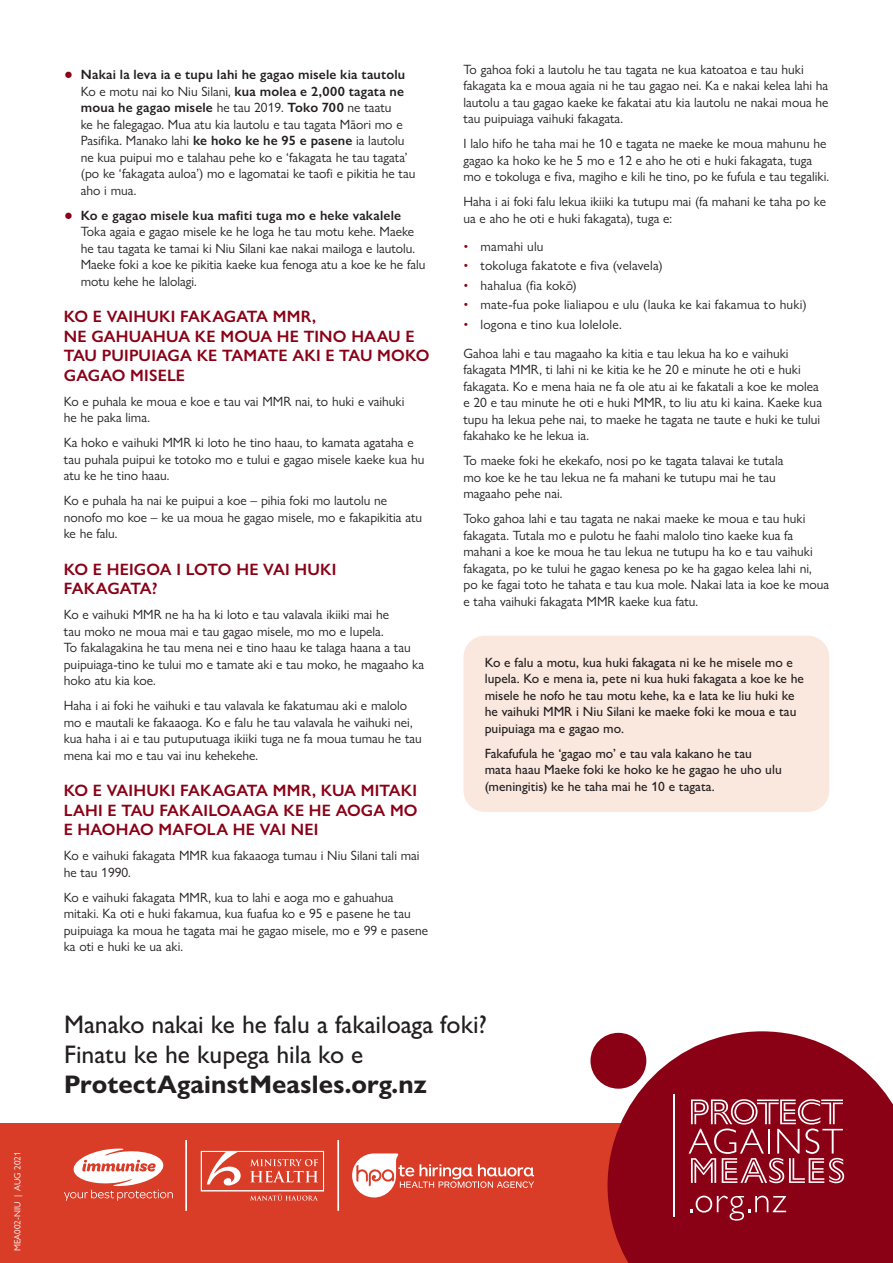
<style>
.page{position:relative;width:893px;height:1263px;background:#fff}
.page>*{position:absolute;margin:0;border:0;box-sizing:border-box;transform-origin:0 0}
.Visit{font:700 25.5px/30px "Gill Sans Nova";letter-spacing:.005em;color:#231f20}
.Visit-2{font:500 25.5px "Gill Sans Nova";color:#231f20}
.Subhead_1{font:600 16.5px/19.5px "Gill Sans Nova";letter-spacing:.01em;color:#8a0116}
.Body_text{font:13.5px/16.5px "Gill Sans Nova";color:#231f20}
.Body_indent{font:13.5px/16.5px "Gill Sans Nova";color:#231f20}
.Body_text-2{font:500 13.5px/16.5px "Gill Sans Nova";color:#231f20}
.Body_bullet{font:13.5px "Gill Sans Nova";letter-spacing:.015em;color:#231f20}
.Body_bullet_Subhead{font:600 13.5px "Gill Sans Nova";letter-spacing:.015em;color:#231f20}
.Doc_Code{font:9px "Gill Sans Nova";color:#fff}
.s1{font-weight:700;font-size:21px;color:#8a0116}
.s2{font-weight:600}
.s3{color:#8a0116}
.s4{font-weight:500}
</style>
<div class="page">
<div style="left:0;top:1123px;width:893px;height:140px;background:#d93c27"></div>
<hr style="left:337px;top:1140px;width:2px;height:71px;background:#fff">
<hr style="left:185px;top:1140px;width:2px;height:71px;background:#fff">
<svg style="left:352px;top:1153px;width:182px;height:44px"></svg>
<svg style="left:250px;top:1159px;width:68px;height:23px"></svg>
<svg style="left:250px;top:1194px;width:68px;height:6px"></svg>
<svg style="left:207px;top:1153px;width:34px;height:32px"></svg>
<div style="left:201px;top:1151px;width:123px;height:40px;border:1px solid #fff"></div>
<svg style="left:64px;top:1148px;width:109px;height:53px"></svg>
<svg style="left:608px;top:1031px;width:285px;height:232px;background:#992032"></svg>
<svg style="left:689px;top:1099px;width:155px;height:84px;background:#a53d4d"></svg>
<svg style="left:690px;top:1196px;width:96px;height:24px;background:#9e2d3e"></svg>
<hr style="left:673px;top:1094px;width:2px;height:123px;background:#fff">
<div style="left:590px;top:1033px;width:56px;height:56px;background:#8a0116;border-radius:50%"></div>
<div style="left:463px;top:636px;width:366px;height:176px;background:#fae8de;border-radius:21px"></div>
<p class="Doc_Code" style="left:12px;top:1251px;width:101px;rotate:-90deg">MEA002-NIU | AUG 2021</p>
<p class="Body_bullet_Subhead" style="left:64px;top:66px;width:343px"><span class="s1">•</span> Nakai la leva ia e tupu lahi he gagao misele kia tautolu</p>
<p class="Body_indent" style="left:81px;top:83px;width:336px">Ko e motu nai ko Niu Silani, <span class="s2">kua molea e 2,000 tagata ne moua he gagao misele</span> he tau 2019. <span class="s2">Toko 700</span> ne taatu<br>ke he falegagao. Mua atu kia lautolu e tau tagata Māori mo e Pasifika. Manako lahi <span class="s2">ke hoko ke he 95 e pasene</span> ia lautolu ne kua puipui mo e talahau pehe ko e ‘fakagata he tau tagata’ (po ke ‘fakagata auloa’) mo e lagomatai ke taofi e pikitia he tau aho i mua.</p>
<p class="Body_bullet_Subhead" style="left:64px;top:207px;width:339px"><span class="s1">•</span> Ko e gagao misele kua mafiti tuga mo e heke vakalele</p>
<p class="Body_indent" style="left:81px;top:223px;width:346px">Toka agaia e gagao misele ke he loga he tau motu kehe. Maeke he tau tagata ke tamai ki Niu Silani kae nakai mailoga e lautolu.<br>Maeke foki a koe ke pikitia kaeke kua fenoga atu a koe ke he falu motu kehe he lalolagi.</p>
<p class="Subhead_1" style="left:64px;top:307px;width:367px">KO E VAIHUKI FAKAGATA MMR,<br>NE GAHUAHUA KE MOUA HE TINO HAAU E<br>TAU PUIPUIAGA KE TAMATE AKI E TAU MOKO<br>GAGAO MISELE</p>
<p class="Body_text" style="left:64px;top:393px;width:342px">Ko e puhala ke moua e koe e tau vai MMR nai, to huki e vaihuki he he paka lima.</p>
<p class="Body_text" style="left:64px;top:434px;width:362px">Ka hoko e vaihuki MMR ki loto he tino haau, to kamata agataha e tau puhala puipui ke totoko mo e tului e gagao misele kaeke kua hu atu ke he tino haau.</p>
<p class="Body_text" style="left:64px;top:492px;width:360px">Ko e puhala ha nai ke puipui a koe – pihia foki mo lautolu ne nonofo mo koe – ke ua moua he gagao misele, mo e fakapikitia atu ke he falu.</p>
<p class="Subhead_1" style="left:64px;top:559px;width:274px">KO E HEIGOA I LOTO HE VAI HUKI<br>FAKAGATA?</p>
<p class="Body_text" style="left:64px;top:606px;width:362px">Ko e vaihuki MMR ne ha ha ki loto e tau valavala ikiiki mai he<br>tau moko ne moua mai e tau gagao misele, mo mo e lupela.<br>To fakalagakina he tau mena nei e tino haau ke talaga haana a tau puipuiaga-tino ke tului mo e tamate aki e tau moko, he magaaho ka hoko atu kia koe.</p>
<p class="Body_text" style="left:64px;top:697px;width:360px">Haha i ai foki he vaihuki e tau valavala ke fakatumau aki e malolo mo e mautali ke fakaaoga. Ko e falu he tau valavala he vaihuki nei, kua haha i ai e tau putuputuaga ikiiki tuga ne fa moua tumau he tau mena kai mo e tau vai inu kehekehe.</p>
<p class="Subhead_1" style="left:64px;top:781px;width:355px;text-align:justify">KO E VAIHUKI FAKAGATA MMR, KUA MITAKI LAHI E TAU FAKAILOAAGA KE HE AOGA MO E HAOHAO MAFOLA HE VAI NEI</p>
<p class="Body_text" style="left:64px;top:847px;width:357px">Ko e vaihuki fakagata MMR kua fakaaoga tumau i Niu Silani tali mai he tau 1990.</p>
<p class="Body_text" style="left:64px;top:889px;width:366px">Ko e vaihuki fakagata MMR, kua to lahi e aoga mo e gahuahua mitaki. Ka oti e huki fakamua, kua fuafua ko e 95 e pasene he tau puipuiaga ka moua he tagata mai he gagao misele, mo e 99 e pasene ka oti e huki ke ua aki.</p>
<p class="Body_text" style="left:463px;top:61px;width:366px">To gahoa foki a lautolu he tau tagata ne kua katoatoa e tau huki fakagata ka e moua agaia ni he tau gagao nei. Ka e nakai kelea lahi ha lautolu a tau gagao kaeke ke fakatai atu kia lautolu ne nakai moua he tau puipuiaga vaihuki fakagata.</p>
<p class="Body_text" style="left:463px;top:135px;width:367px">I lalo hifo he taha mai he 10 e tagata ne maeke ke moua mahunu he gagao ka hoko ke he 5 mo e 12 e aho he oti e huki fakagata, tuga mo e tokoluga e fiva, magiho e kili he tino, po ke fufula e tau tegaliki.</p>
<p class="Body_text" style="left:463px;top:193px;width:364px">Haha i ai foki falu lekua ikiiki ka tutupu mai (fa mahani ke taha po ke ua e aho he oti e huki fakagata), tuga e:</p>
<p class="Body_bullet" style="left:463px;top:238px;width:82px"><span class="s3">•</span> mamahi ulu</p>
<p class="Body_bullet" style="left:463px;top:257px;width:201px"><span class="s3">•</span> tokoluga fakatote e fiva (velavela)</p>
<p class="Body_bullet" style="left:463px;top:277px;width:115px"><span class="s3">•</span> hahalua (fia kokō)</p>
<p class="Body_bullet" style="left:463px;top:296px;width:345px"><span class="s3">•</span> mate-fua poke lialiapou e ulu (lauka ke kai fakamua to huki)</p>
<p class="Body_bullet" style="left:463px;top:316px;width:160px"><span class="s3">•</span> logona e tino kua lolelole.</p>
<p class="Body_text" style="left:463px;top:345px;width:360px">Gahoa lahi e tau magaaho ka kitia e tau lekua ha ko e vaihuki fakagata MMR, ti lahi ni ke kitia ke he 20 e minute he oti e huki fakagata. Ko e mena haia ne fa ole atu ai ke fakatali a koe ke molea e 20 e tau minute he oti e huki MMR, to liu atu ki kaina. Kaeke kua tupu ha lekua pehe nai, to maeke he tagata ne taute e huki ke tului fakahako ke he lekua ia.</p>
<p class="Body_text" style="left:463px;top:452px;width:321px">To maeke foki he ekekafo, nosi po ke tagata talavai ke tutala mo koe ke he tau lekua ne fa mahani ke tutupu mai he tau magaaho pehe nai.</p>
<p class="Body_text" style="left:463px;top:510px;width:367px">Toko gahoa lahi e tau tagata ne nakai maeke ke moua e tau huki fakagata. Tutala mo e pulotu he faahi malolo tino kaeke kua fa mahani a koe ke moua he tau lekua ne tutupu ha ko e tau vaihuki fakagata, po ke tului he gagao kenesa po ke ha gagao kelea lahi ni, po ke fagai toto he tahata e tau kua mole. Nakai lata ia koe ke moua e taha vaihuki fakagata MMR kaeke kua fatu.</p>
<p class="Body_text-2" style="left:485px;top:654px;width:321px">Ko e falu a motu, kua huki fakagata ni ke he misele mo e lupela. Ko e mena ia, pete ni kua huki fakagata a koe ke he misele he nofo he tau motu kehe, ka e lata ke liu huki ke he vaihuki MMR i Niu Silani ke maeke foki ke moua e tau puipuiaga ma e gagao mo.</p>
<p class="Body_text-2" style="left:485px;top:745px;width:299px">Fakafufula he ‘gagao mo’ e tau vala kakano he tau mata haau Maeke foki ke hoko ke he gagao he uho ulu (meningitis) ke he taha mai he 10 e tagata.</p>
<p class="Visit-2" style="left:64px;top:1009px;width:424px">Manako nakai ke he falu a fakailoaga foki?</p>
<p class="Visit" style="left:64px;top:1039px;width:364px"><span class="s4">Finatu ke he kupega hila ko e<br></span>ProtectAgainstMeasles.org.nz</p>
</div>
